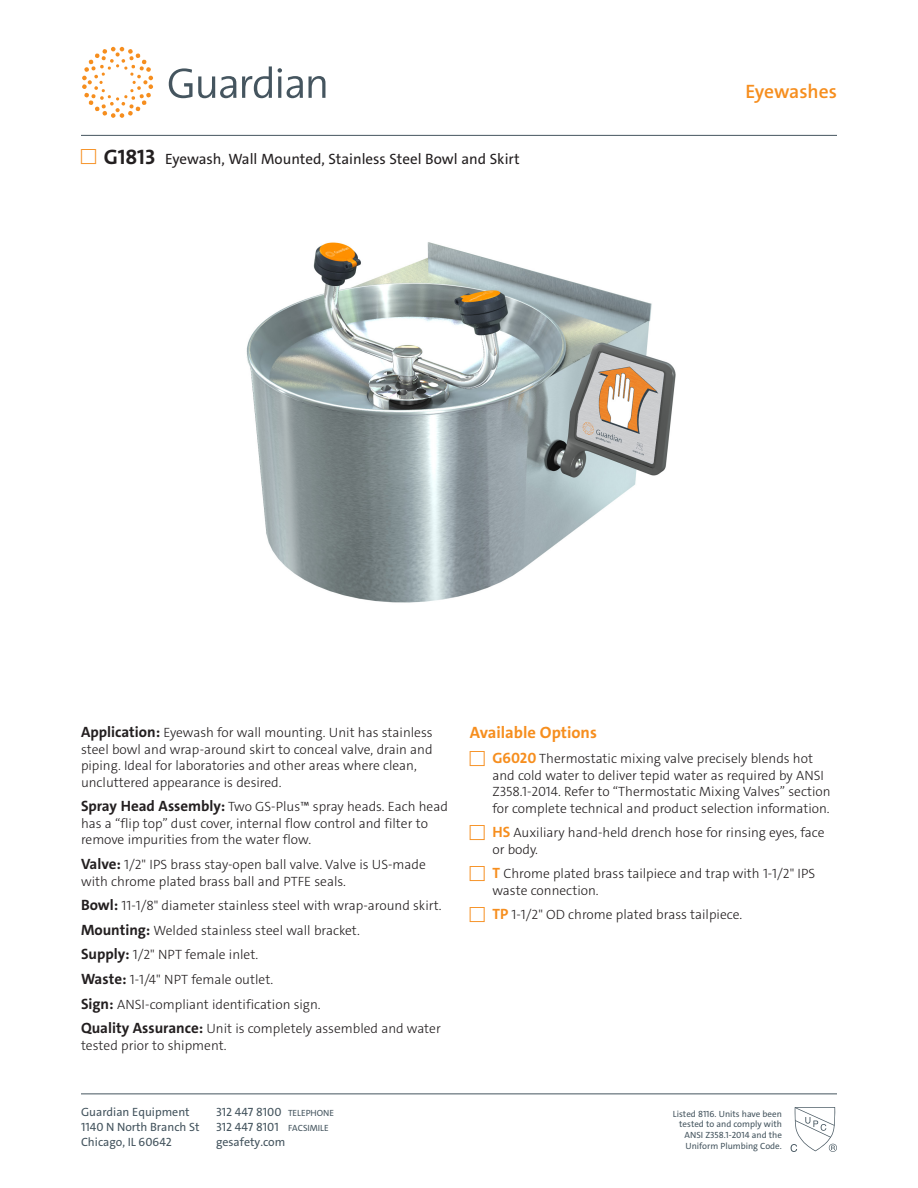
<style>
.page{position:relative;width:918px;height:1188px;background:#fff}
.page>*{position:absolute;margin:0;border:0;box-sizing:border-box;transform-origin:0 0}
.t1{font:600 19.5px "The Sans C4 s";color:#f68e1e}
.Options_Head{font:700 16.5px "The Sans C4 s";color:#f68e1e}
.t2{font:15px "The Sans C4 s";color:#231f20}
.Body{font:300 13.5px/16.5px "The Sans C4 s";color:#231f20}
.t3{font:12px "The Sans C4 s";color:#45555f}
.t4{font:9px/10.8px "The Sans C4 s";color:#45555f;text-align:right}
.s1{font-weight:700;font-size:21px}
.s2{font-weight:700;font-size:15px}
.s3{font-size:9px}
.s4{font-weight:700;font-size:15px;color:#f68e1e}
</style>
<div class="page">
<hr style="left:81px;top:1094px;width:756px;height:1px;background:#45555f">
<svg style="left:242px;top:66px;width:30px;height:32px"></svg>
<svg style="left:278px;top:68px;width:25px;height:30px"></svg>
<svg style="left:309px;top:76px;width:16px;height:22px"></svg>
<svg style="left:169px;top:68px;width:67px;height:30px"></svg>
<svg style="left:82px;top:47px;width:71px;height:71px"></svg>
<hr style="left:81px;top:135px;width:756px;height:1px;background:#45555f">
<svg style="left:791px;top:1107px;width:46px;height:45px"></svg>
<img style="left:246px;top:242px;width:430px;height:361px">
<p class="t2" style="left:104px;top:149px;width:418px"><span class="s1">G1813</span> Eyewash, Wall Mounted, Stainless Steel Bowl and Skirt</p>
<h1 class="t1" style="left:745px;top:79px;width:93px">Eyewashes</h1>
<p class="Body" style="left:81px;top:725px;width:353px"><span class="s2">Application:</span> Eyewash for wall mounting. Unit has stainless steel bowl and wrap-around skirt to conceal valve, drain and piping. Ideal for laboratories and other areas where clean, uncluttered appearance is desired.</p>
<p class="Body" style="left:81px;top:799px;width:368px"><span class="s2">Spray Head Assembly:</span> Two GS-Plus™ spray heads. Each head has a “flip top” dust cover, internal flow control and filter to remove impurities from the water flow.</p>
<p class="Body" style="left:81px;top:856px;width:346px"><span class="s2">Valve:</span> 1/2" IPS brass stay-open ball valve. Valve is US-made with chrome plated brass ball and PTFE seals.</p>
<p class="Body" style="left:81px;top:897px;width:362px"><span class="s2">Bowl:</span> 11-1/8" diameter stainless steel with wrap-around skirt.</p>
<p class="Body" style="left:81px;top:922px;width:280px"><span class="s2">Mounting:</span> Welded stainless steel wall bracket.</p>
<p class="Body" style="left:81px;top:947px;width:179px"><span class="s2">Supply:</span> 1/2" NPT female inlet.</p>
<p class="Body" style="left:81px;top:971px;width:194px"><span class="s2">Waste:</span> 1-1/4" NPT female outlet.</p>
<p class="Body" style="left:81px;top:996px;width:241px"><span class="s2">Sign:</span> ANSI-compliant identification sign.</p>
<p class="Body" style="left:81px;top:1020px;width:361px"><span class="s2">Quality Assurance:</span> Unit is completely assembled and water tested prior to shipment.</p>
<p class="t3" style="left:81px;top:1104px;width:110px">Guardian Equipment</p>
<p class="t3" style="left:216px;top:1104px;width:120px">312 447 8100 <span class="s3">TELEPHONE</span></p>
<p class="t3" style="left:81px;top:1119px;width:120px">1140 N North Branch St</p>
<p class="t3" style="left:216px;top:1119px;width:114px">312 447 8101 <span class="s3">FACSIMILE</span></p>
<p class="t3" style="left:81px;top:1134px;width:93px">Chicago, IL 60642</p>
<p class="t3" style="left:216px;top:1134px;width:71px">gesafety.com</p>
<p class="Options_Head" style="left:470px;top:722px;width:129px">Available Options</p>
<p class="Body" style="left:492px;top:750px;width:340px"><span class="s4">G6020</span> Thermostatic mixing valve precisely blends hot and cold water to deliver tepid water as required by ANSI Z358.1-2014. Refer to “Thermostatic Mixing Valves” section for complete technical and product selection information.</p>
<p class="Body" style="left:492px;top:824px;width:334px"><span class="s4">HS</span> Auxiliary hand-held drench hose for rinsing eyes, face or body.</p>
<p class="Body" style="left:492px;top:866px;width:324px"><span class="s4">T</span> Chrome plated brass tailpiece and trap with 1-1/2" IPS waste connection.</p>
<p class="Body" style="left:492px;top:907px;width:251px"><span class="s4">TP</span> 1-1/2" OD chrome plated brass tailpiece.</p>
<p class="t4" style="left:673px;top:1108px;width:110px">Listed 8116. Units have been tested to and comply with<br>ANSI Z358.1-2014 and the<br>Uniform Plumbing Code.</p>
</div>
